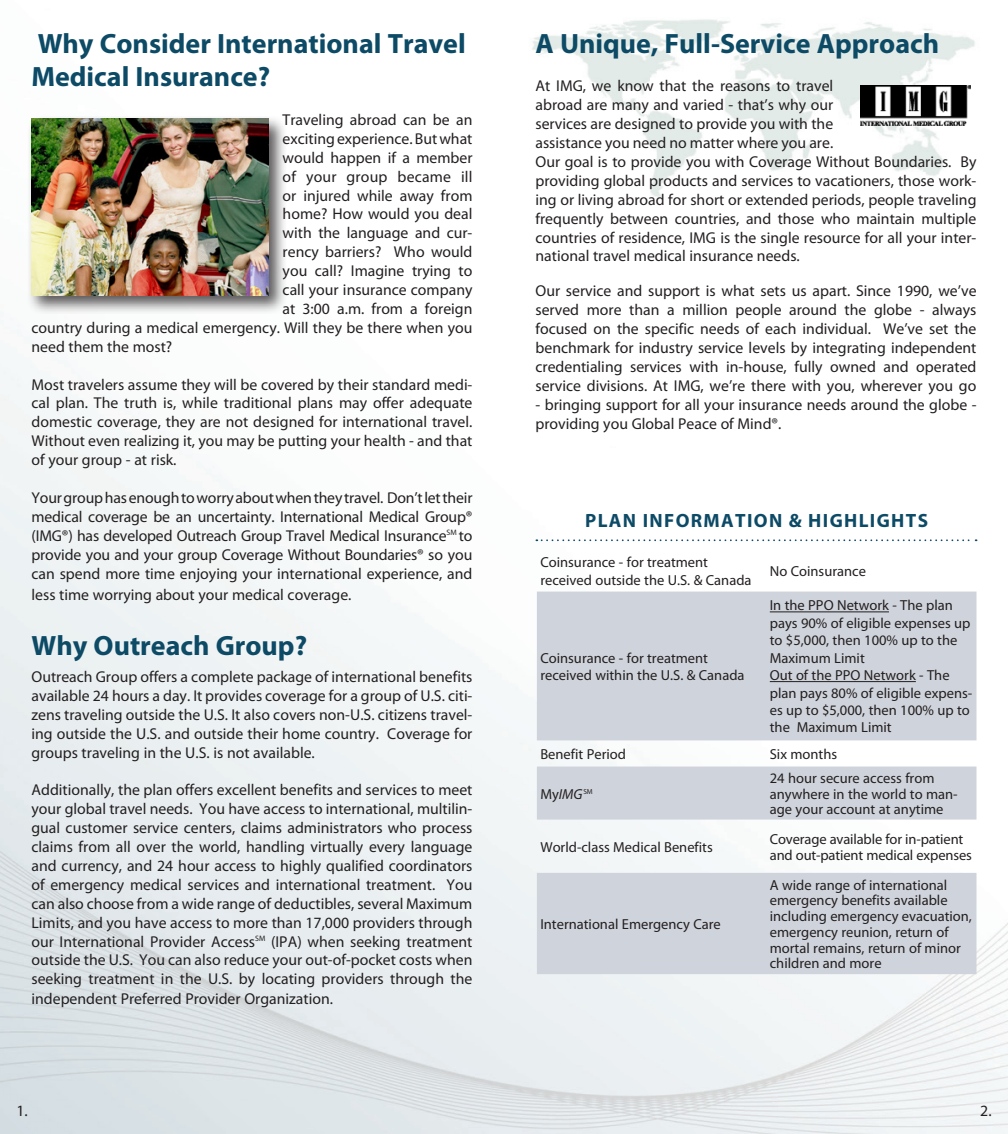
<style>
.page{position:relative;width:1008px;height:1134px;background:#fff}
.page>*{position:absolute;margin:0;border:0;box-sizing:border-box;transform-origin:0 0}
.Body{font:700 28px "Myriad Pro";color:#0c4a66}
.Headers{font:700 19.25px "Myriad Pro";letter-spacing:.07em;color:#0c4a66}
.Body-2{font:15.75px/18.9px "Myriad Pro";color:#231f20;text-align:justify}
.t1{font:14.53px/15.8px "Myriad Pro";color:#231f20}
.t2{font:italic 14.53px "Myriad Pro";color:#231f20}
.s1{font-style:normal}
</style>
<div class="page">
<img style="left:0;top:19px;width:1008px;height:1115px">
<img style="left:861px;top:86px;width:109px;height:40px">
<svg style="left:536px;top:539px;width:441px;height:2px"></svg>
<div style="left:27px;top:114px;width:261px;height:201px;background:#231f20;opacity:.75"></div>
<img style="left:32px;top:119px;width:237px;height:176px">
<svg style="left:537px;top:592px;width:439px;height:382px;fill:#cfd3db"></svg>
<hr style="left:770px;top:612px;width:119px;height:1px;background:#231f20">
<hr style="left:770px;top:681px;width:146px;height:1px;background:#231f20">
<p class="Body" style="left:38px;top:25px;width:430px">Why Consider International Travel</p>
<p class="Body" style="left:32px;top:58px;width:240px">Medical Insurance?</p>
<p class="Body-2" style="left:283px;top:110px;width:191px">Traveling abroad can be an</p>
<p class="Body-2" style="left:283px;top:129px;width:191px">exciting experience. But what</p>
<p class="Body-2" style="left:283px;top:148px;width:191px">would happen if a member</p>
<p class="Body-2" style="left:283px;top:167px;width:191px">of your group became ill</p>
<p class="Body-2" style="left:283px;top:186px;width:191px">or injured while away from</p>
<p class="Body-2" style="left:283px;top:204px;width:191px">home? How would you deal</p>
<p class="Body-2" style="left:283px;top:223px;width:191px">with the language and cur-</p>
<p class="Body-2" style="left:283px;top:242px;width:191px">rency barriers? Who would</p>
<p class="Body-2" style="left:283px;top:261px;width:191px">you call? Imagine trying to</p>
<p class="Body-2" style="left:283px;top:280px;width:191px">call your insurance company</p>
<p class="Body-2" style="left:283px;top:299px;width:191px">at 3:00 a.m. from a foreign</p>
<p class="Body-2" style="left:32px;top:318px;width:442px">country during a medical emergency. Will they be there when you</p>
<p class="Body-2" style="left:32px;top:337px;width:142px">need them the most?</p>
<p class="Body-2" style="left:32px;top:375px;width:443px">Most travelers assume they will be covered by their standard medi&shy;cal plan. The truth is, while traditional plans may offer adequate domestic coverage, they are not designed for international travel.<br>Without even realizing it, you may be putting your health - and that of your group - at risk.</p>
<p class="Body-2" style="left:32px;top:488px;width:443px">Your group has enough to worry about when they travel. Don’t let their medical coverage be an uncertainty. International Medical Group® (IMG®) has developed Outreach Group Travel Medical Insurance<sup>SM</sup> to provide you and your group Coverage Without Boundaries® so you can spend more time enjoying your international experience, and</p>
<p class="Body-2" style="left:32px;top:585px;width:322px">less time worrying about your medical coverage.</p>
<p class="Body" style="left:32px;top:628px;width:277px">Why Outreach Group?</p>
<p class="Body-2" style="left:32px;top:667px;width:443px">Outreach Group offers a complete package of international benefits available 24 hours a day. It provides coverage for a group of U.S. citi&shy;zens traveling outside the U.S. It also covers non-U.S. citizens travel&shy;ing outside the U.S. and outside their home country. Coverage for groups traveling in the U.S. is not available.</p>
<p class="Body-2" style="left:32px;top:780px;width:443px">Additionally, the plan offers excellent benefits and services to meet your global travel needs. You have access to international, multilin&shy;gual customer service centers, claims administrators who process claims from all over the world, handling virtually every language and currency, and 24 hour access to highly qualified coordinators of emergency medical services and international treatment. You can also choose from a wide range of deductibles, several Maximum Limits, and you have access to more than 17,000 providers through our International Provider Access<sup>SM</sup> (IPA) when seeking treatment outside the U.S. You can also reduce your out-of-pocket costs when seeking treatment in the U.S. by locating providers through the independent Preferred Provider Organization.</p>
<p class="Body" style="left:536px;top:25px;width:405px">A Unique, Full-Service Approach</p>
<p class="Body-2" style="left:536px;top:76px;width:443px;text-align:left">At IMG, we know that the reasons to travel<br>abroad are many and varied - that’s why our<br>services are designed to provide you with the<br>assistance you need no matter where you are.<br>Our goal is to provide you with Coverage Without Boundaries. By providing global products and services to vacationers, those work&shy;ing or living abroad for short or extended periods, people traveling frequently between countries, and those who maintain multiple countries of residence, IMG is the single resource for all your inter&shy;national travel medical insurance needs.</p>
<p class="Body-2" style="left:536px;top:281px;width:443px">Our service and support is what sets us apart. Since 1990, we’ve served more than a million people around the globe - always focused on the specific needs of each individual. We’ve set the benchmark for industry service levels by integrating independent credentialing services with in-house, fully owned and operated service divisions. At IMG, we’re there with you, wherever you go</p>
<p class="Body-2" style="left:536px;top:394px;width:443px;line-height:19.9px">- bringing support for all your insurance needs around the globe - providing you Global Peace of Mind®.</p>
<p class="Headers" style="left:585px;top:508px;width:344px">PLAN INFORMATION &amp; HIGHLIGHTS</p>
<p class="t1" style="left:540px;top:554px;width:169px">Coinsurance - for treatment</p>
<p class="t1" style="left:540px;top:572px;width:213px">received outside the U.S. &amp; Canada</p>
<p class="t1" style="left:770px;top:563px;width:98px">No Coinsurance</p>
<p class="t1" style="left:540px;top:650px;width:169px">Coinsurance - for treatment</p>
<p class="t1" style="left:540px;top:667px;width:206px">received within the U.S. &amp; Canada</p>
<p class="t1" style="left:770px;top:597px;width:202px;line-height:17.5px">In the PPO Network - The plan pays 90% of eligible expenses up to $5,000, then 100% up to the<br>Maximum Limit</p>
<p class="t1" style="left:770px;top:666px;width:204px;line-height:17.5px">Out of the PPO Network - The plan pays 80% of eligible expens&shy;es up to $5,000, then 100% up to the Maximum Limit</p>
<p class="t1" style="left:540px;top:746px;width:87px">Benefit Period</p>
<p class="t1" style="left:770px;top:746px;width:69px">Six months</p>
<p class="t2" style="left:540px;top:785px;width:54px"><span class="s1">My</span>IMG<sup>SM</sup></p>
<p class="t1" style="left:770px;top:770px;width:166px">24 hour secure access from</p>
<p class="t1" style="left:770px;top:786px;width:189px">anywhere in the world to man&shy;age your account at anytime</p>
<p class="t1" style="left:540px;top:839px;width:174px">World-class Medical Benefits</p>
<p class="t1" style="left:770px;top:831px;width:204px">Coverage available for in-patient and out-patient medical expenses</p>
<p class="t1" style="left:540px;top:916px;width:182px">International Emergency Care</p>
<p class="t1" style="left:770px;top:877px;width:204px">A wide range of international emergency benefits available including emergency evacuation, emergency reunion, return of mortal remains, return of minor children and more</p>
<p class="Body-2" style="left:16px;top:1101px;width:13px">1.</p>
<p class="Body-2" style="left:980px;top:1101px;width:13px">2.</p>
</div>
